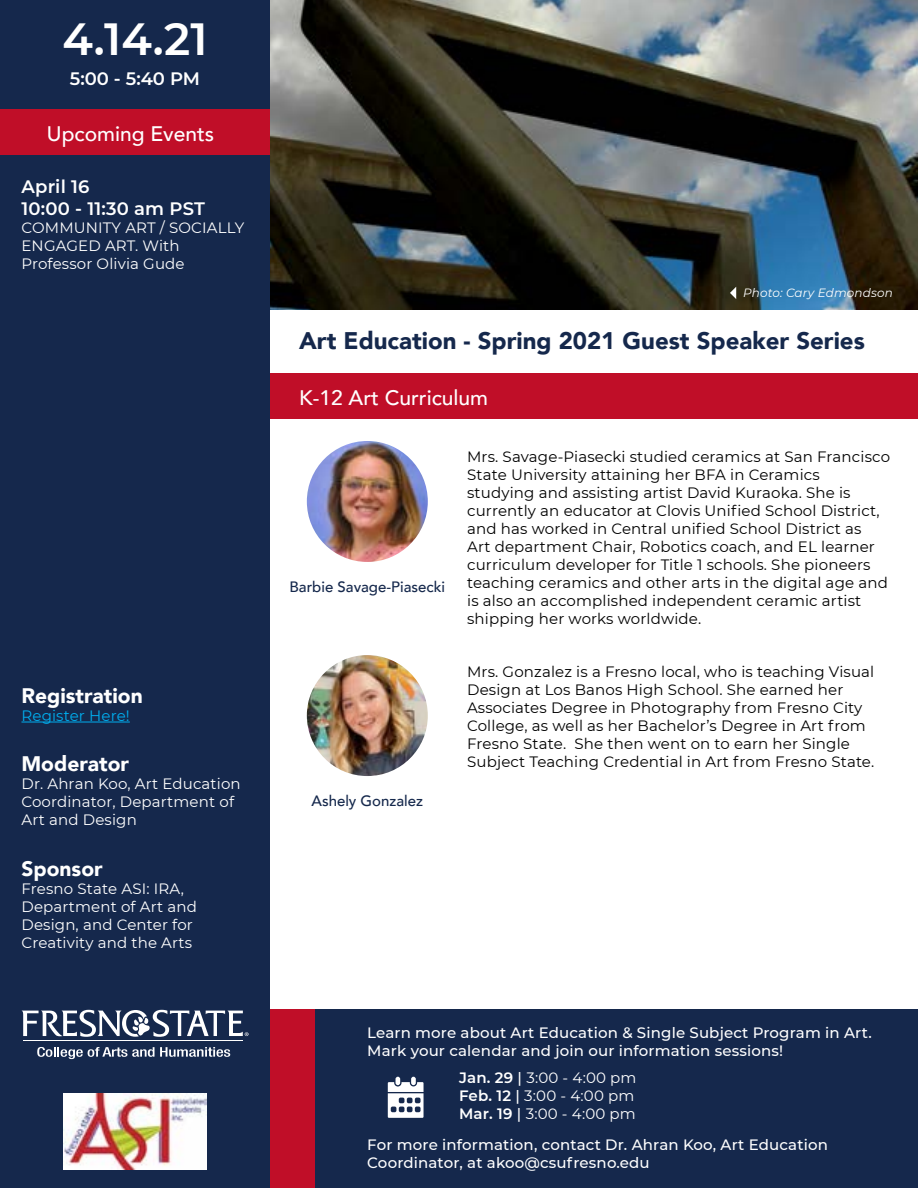
<style>
.page{position:relative;width:918px;height:1188px;background:#fff}
.page>*{position:absolute;margin:0;border:0;box-sizing:border-box;transform-origin:0 0}
.t1{font:600 45px "Montserrat";color:#fff}
.t2{font:900 24px "Avenir";color:#15284c}
.t3{font:500 21px "Avenir";color:#fff}
.t4{font:900 21px "Avenir";color:#fff}
.t5{font:600 18px/21.6px "Montserrat";letter-spacing:.01em;color:#fff}
.t6{font:15px/18px "Montserrat";letter-spacing:.01em;color:#000}
.t7{font:15px/18px "Montserrat";letter-spacing:.01em;color:#fff}
.t8{font:500 15px/18px "Montserrat";letter-spacing:.01em;color:#fff}
.t9{font:500 15px "Avenir";color:#15284c}
.t10{font:15px "Montserrat";letter-spacing:.01em;color:#00aeef}
.t11{font:italic 12px "Montserrat";letter-spacing:.01em;color:#fff}
.s1{font-weight:600}
.s2{font-weight:500}
</style>
<div class="page">
<img style="left:270px;top:0;width:648px;height:310px">
<img style="left:307px;top:441px;width:121px;height:121px;border-radius:60px">
<div style="left:0;top:0;width:270px;height:1188px;background:#15284c"></div>
<div style="left:0;top:109px;width:270px;height:45px;background:#c00e28"></div>
<hr style="left:21px;top:722px;width:109px;height:1px;background:#00aeef">
<img style="left:64px;top:1093px;width:142px;height:76px">
<hr style="left:23px;top:1040px;width:220px;height:1px;background:#fff">
<svg style="left:37px;top:1047px;width:193px;height:12px"></svg>
<svg style="left:21px;top:1010px;width:228px;height:27px"></svg>
<div style="left:270px;top:374px;width:648px;height:45px;background:#c00e28"></div>
<svg style="left:730px;top:287px;width:6px;height:12px"></svg>
<div style="left:270px;top:1010px;width:45px;height:178px;background:#c00e28"></div>
<div style="left:315px;top:1010px;width:603px;height:178px;background:#15284c"></div>
<svg style="left:388px;top:1077px;width:36px;height:41px"></svg>
<img style="left:307px;top:655px;width:121px;height:121px;border-radius:60px">
<h1 class="t1" style="left:62px;top:8px;width:147px">4.14.21</h1>
<p class="t5" style="left:70px;top:67px;width:132px">5:00 - 5:40 PM</p>
<h3 class="t3" style="left:47px;top:115px;width:169px">Upcoming Events</h3>
<p class="t5" style="left:21px;top:175px;width:185px">April 16<br>10:00 - 11:30 am PST</p>
<p class="t7" style="left:21px;top:218px;width:224px">COMMUNITY ART / SOCIALLY<br>ENGAGED ART. With<br>Professor Olivia Gude</p>
<h3 class="t4" style="left:21px;top:678px;width:123px">Registration</h3>
<p class="t10" style="left:21px;top:705px;width:110px">Register Here!</p>
<h3 class="t4" style="left:21px;top:746px;width:109px">Moderator</h3>
<p class="t7" style="left:21px;top:774px;width:221px">Dr. Ahran Koo, Art Education<br>Coordinator, Department of<br>Art and Design</p>
<h3 class="t4" style="left:21px;top:850px;width:83px">Sponsor</h3>
<p class="t7" style="left:21px;top:879px;width:177px">Fresno State ASI: IRA,<br>Department of Art and<br>Design, and Center for<br>Creativity and the Arts</p>
<p class="t11" style="left:743px;top:285px;width:151px">Photo: Cary Edmondson</p>
<h2 class="t2" style="left:299px;top:320px;width:567px">Art Education - Spring 2021 Guest Speaker Series</h2>
<h3 class="t3" style="left:299px;top:380px;width:191px">K-12 Art Curriculum</h3>
<p class="t9" style="left:290px;top:574px;width:157px">Barbie Savage-Piasecki</p>
<p class="t9" style="left:311px;top:788px;width:113px">Ashely Gonzalez</p>
<p class="t6" style="left:467px;top:447px;width:424px">Mrs. Savage-Piasecki studied ceramics at San Francisco State University attaining her BFA in Ceramics studying and assisting artist David Kuraoka. She is currently an educator at Clovis Unified School District, and has worked in Central unified School District as<br>Art department Chair, Robotics coach, and EL learner curriculum developer for Title 1 schools. She pioneers teaching ceramics and other arts in the digital age and is also an accomplished independent ceramic artist shipping her works worldwide.</p>
<p class="t6" style="left:467px;top:662px;width:409px">Mrs. Gonzalez is a Fresno local, who is teaching Visual Design at Los Banos High School. She earned her Associates Degree in Photography from Fresno City College, as well as her Bachelor’s Degree in Art from Fresno State. She then went on to earn her Single Subject Teaching Credential in Art from Fresno State.</p>
<p class="t8" style="left:367px;top:1023px;width:506px">Learn more about Art Education &amp; Single Subject Program in Art.<br>Mark your calendar and join our information sessions!</p>
<p class="t7" style="left:459px;top:1068px;width:179px"><span class="s1">Jan. 29</span> <span class="s2">|</span> 3:00 - 4:00 pm<br><span class="s1">Feb. 12</span> <span class="s2">|</span> 3:00 - 4:00 pm<br><span class="s1">Mar. 19</span> <span class="s2">|</span> 3:00 - 4:00 pm</p>
<p class="t8" style="left:367px;top:1135px;width:462px">For more information, contact Dr. Ahran Koo, Art Education<br>Coordinator, at akoo@csufresno.edu</p>
</div>
